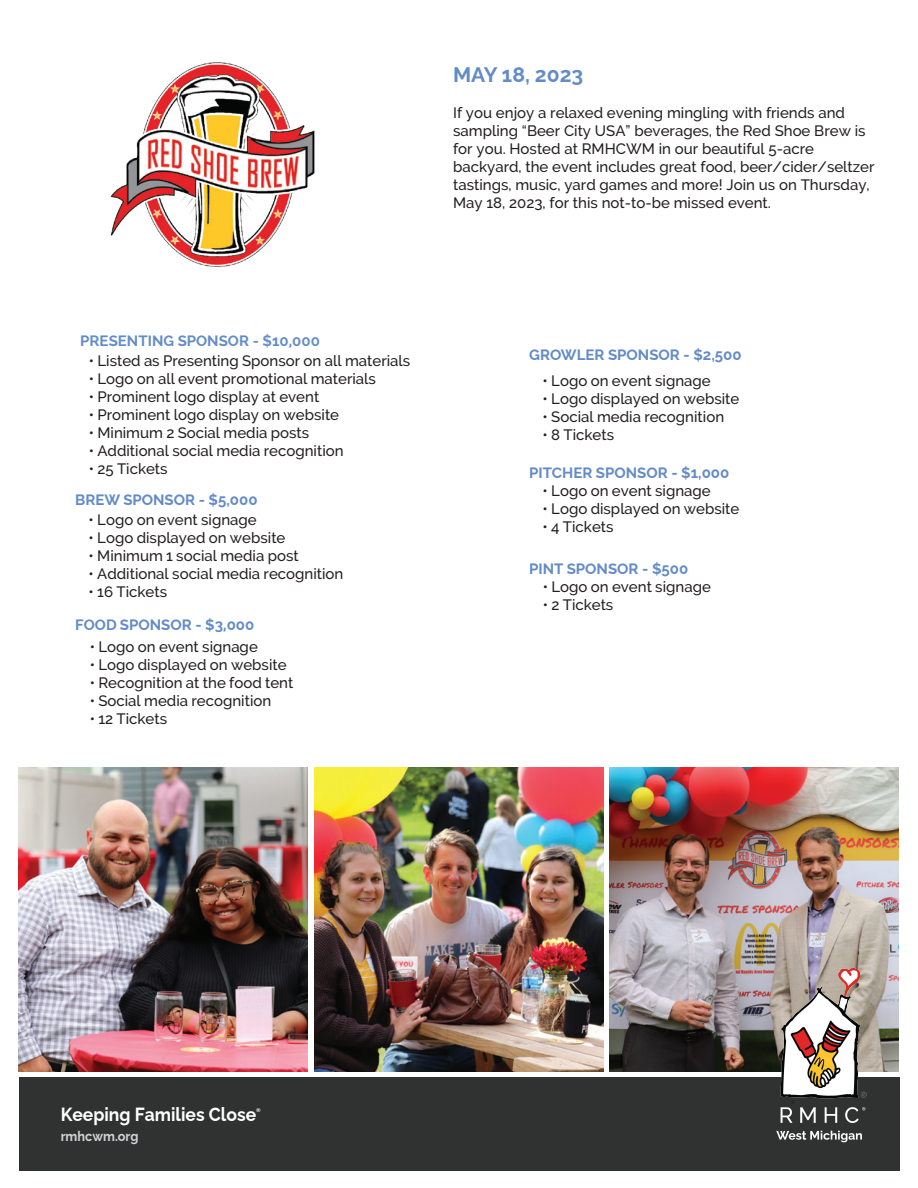
<style>
.page{position:relative;width:918px;height:1188px;background:#fff}
.page>*{position:absolute;margin:0;border:0;box-sizing:border-box;transform-origin:0 0}
.t1{font:700 21px "Raleway";color:#638bc8}
.t2{font:700 19.05px "Raleway";color:#fff;scale:.92 1}
.t3{font:500 15px/18px "Raleway";color:#231f20}
.t4{font:700 15px/32.8px "Raleway";color:#638bc8}
.t5{font:700 15px "Raleway";color:#638dc9}
.t6{font:700 13.95px "Raleway";color:#d1d2d4;scale:.92 1}
.t7{font:700 5.4px "Raleway";color:#fff}
.s1{font-style:inherit}
.s2{font-weight:500;color:#231f20}
</style>
<div class="page">
<img style="left:19px;top:768px;width:289px;height:304px">
<img style="left:314px;top:768px;width:290px;height:304px">
<img style="left:609px;top:767px;width:290px;height:304px">
<img style="left:110px;top:62px;width:205px;height:206px">
<div style="left:19px;top:1077px;width:880px;height:94px;background:#303232"></div>
<img style="left:761px;top:954px;width:122px;height:189px">
<h1 class="t1" style="left:453px;top:58px;width:132px">MAY 18, 202<span class="s1">3</span></h1>
<p class="t3" style="left:453px;top:104px;width:423px">If you enjoy a relaxed evening mingling with friends and sampling “Beer City USA” beverages, the Red Shoe Brew is for you. Hosted at RMHCWM in our beautiful 5-acre backyard, the event includes great food, beer/cider/seltzer tastings, music, yard games and more! Join us on Thursday, May 18, 2023, for this not-to-be missed event.</p>
<p class="t5" style="left:80px;top:332px;width:241px">PRESENTING SPONSOR - $10,000</p>
<p class="t3" style="left:89px;top:351px;width:323px">• Listed as Presenting Sponsor on all materials</p>
<p class="t3" style="left:89px;top:369px;width:289px">• Logo on all event promotional materials</p>
<p class="t3" style="left:89px;top:387px;width:232px">• Prominent logo display at event</p>
<p class="t3" style="left:89px;top:405px;width:252px">• Prominent logo display on website</p>
<p class="t3" style="left:89px;top:423px;width:222px">• Minimum 2 Social media posts</p>
<p class="t3" style="left:89px;top:441px;width:256px">• Additional social media recognition</p>
<p class="t3" style="left:89px;top:459px;width:80px">• 25 Tickets</p>
<p class="t4" style="left:75px;top:482px;width:184px">BREW SPONSOR - $5,000</p>
<p class="t3" style="left:89px;top:510px;width:170px">• Logo on event signage</p>
<p class="t3" style="left:89px;top:528px;width:198px">• Logo displayed on website</p>
<p class="t3" style="left:89px;top:546px;width:212px">• Minimum 1 social media post</p>
<p class="t3" style="left:89px;top:564px;width:256px">• Additional social media recognition</p>
<p class="t4" style="left:75px;top:573px;width:181px;text-indent:13px"><span class="s2">• 16 Tickets<br></span><span class="s1">FOOD</span> SPONSOR - $<span class="s1">3,</span>000</p>
<p class="t3" style="left:90px;top:638px;width:170px">• Logo on event signage</p>
<p class="t3" style="left:90px;top:656px;width:198px">• Logo displayed on website</p>
<p class="t3" style="left:90px;top:674px;width:205px">• Recognition at the food tent</p>
<p class="t3" style="left:90px;top:692px;width:183px">• Social media recognition</p>
<p class="t3" style="left:90px;top:710px;width:79px">• 12 Tickets</p>
<p class="t4" style="left:529px;top:336px;width:214px">GROWLER SPONSOR - $2,500</p>
<p class="t3" style="left:543px;top:371px;width:170px">• Logo on event signage</p>
<p class="t3" style="left:543px;top:389px;width:198px">• Logo displayed on website</p>
<p class="t3" style="left:543px;top:407px;width:183px">• Social media recognition</p>
<p class="t3" style="left:543px;top:425px;width:73px">• 8 Tickets</p>
<p class="t4" style="left:529px;top:455px;width:202px">PITCHER SPONSOR - $1,000</p>
<p class="t3" style="left:543px;top:482px;width:170px">• Logo on event signage</p>
<p class="t3" style="left:543px;top:500px;width:198px">• Logo displayed on website</p>
<p class="t3" style="left:543px;top:518px;width:73px">• 4 Tickets</p>
<p class="t4" style="left:529px;top:551px;width:161px">PINT SPONSOR - $500</p>
<p class="t3" style="left:543px;top:578px;width:170px">• Logo on event signage</p>
<p class="t3" style="left:543px;top:596px;width:72px">• 2 Tickets</p>
<p class="t2" style="left:61px;top:1099px;width:214px">Keeping Families Close</p>
<p class="t7" style="left:256px;top:1106px;width:6px">®</p>
<p class="t6" style="left:61px;top:1125px;width:86px">rmh<span class="s1">c</span>wm.org</p>
</div>
